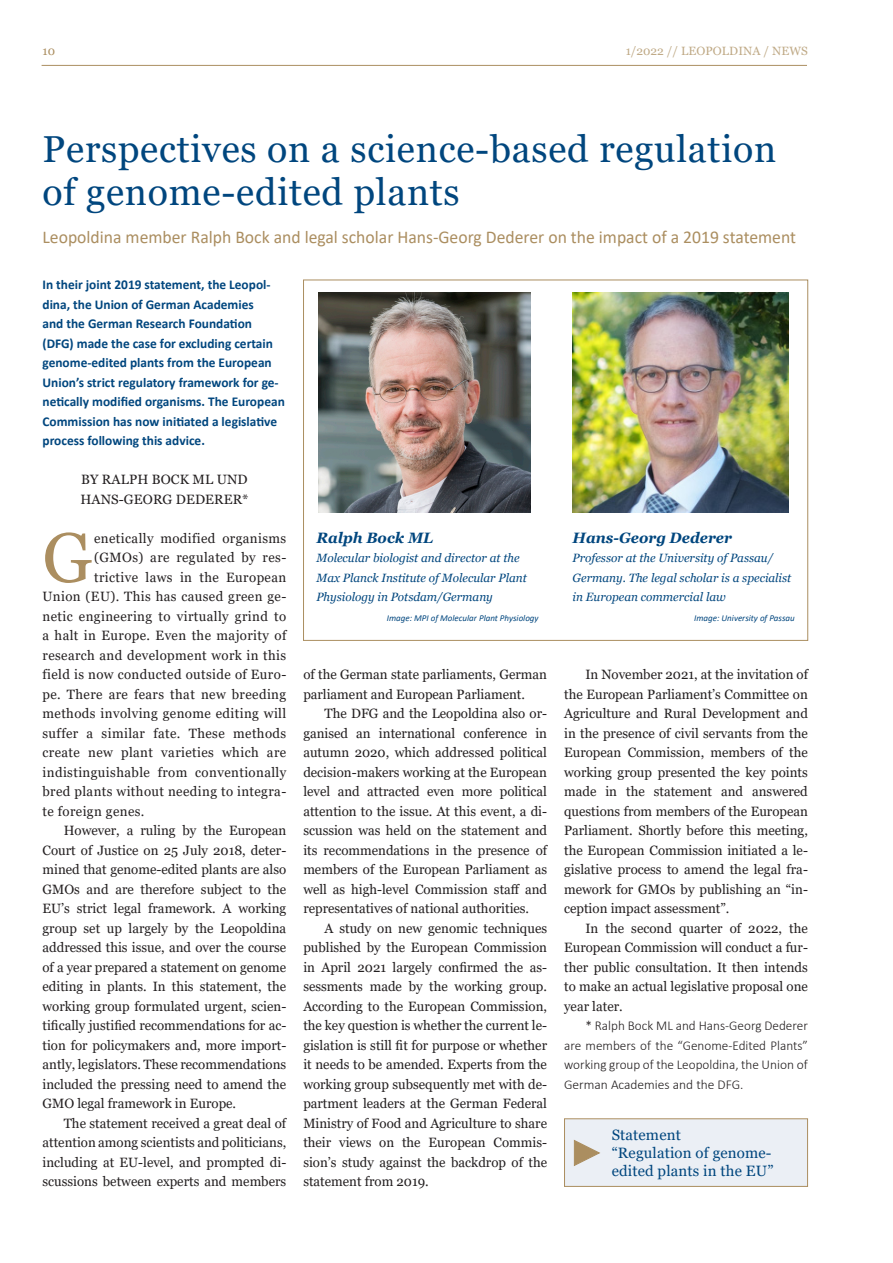
<style>
.page{position:relative;width:893px;height:1263px;background:#fff}
.page>*{position:absolute;margin:0;border:0;box-sizing:border-box;transform-origin:0 0}
.t1{font:69.75px "Georgia";color:#ab8e60}
.Headline_2___mittel{font:37.5px/43.5px "Georgia";letter-spacing:.02em;color:#00467e}
.Subline_2_-_mittel{font:18px "Calibri";color:#ab8e60}
.t2{font:15px/18px "Georgia";letter-spacing:.01em;color:#00467e}
.NEU_Vorspann{font:italic 700 15px "Georgia";color:#00467e}
.Fliesstext{font:13.5px/19.5px "Georgia";letter-spacing:.03em;color:#231f20;text-align:justify}
.t3{font:700 13.5px/19.5px "Calibri";color:#00467e}
.Fliesstext-2{font:300 13.5px/19.5px "Calibri";color:#231f20;text-align:justify}
.Fliesstext-3{font:13.5px/19.5px "Georgia";color:#231f20}
.NEU_Fließtext_1_Absa{font:13.5px/19.5px "Georgia";letter-spacing:.01em;color:#231f20}
.NEU_Vorspann-2{font:italic 12px/19.5px "Georgia";color:#00467e}
.t4{font:12px "Georgia";letter-spacing:.01em;color:#c0aa87}
.t5{font:12px "Georgia";color:#ab8e60}
.NEU_Vorspann-3{font:italic 9px "Calibri";color:#00467e}
</style>
<div class="page">
<hr style="left:42px;top:65px;width:765px;height:1px;background:#ab8e60">
<div style="left:564px;top:1119px;width:243px;height:67px;background:#ebeff5"></div>
<div style="left:564px;top:1118px;width:244px;height:69px;border:1px solid #ab8e60"></div>
<svg style="left:574px;top:1140px;width:26px;height:26px"></svg>
<img style="left:318px;top:292px;width:213px;height:221px">
<img style="left:573px;top:292px;width:216px;height:221px">
<p class="t5" style="left:43px;top:44px;width:14px">10</p>
<p class="t4" style="left:626px;top:44px;width:184px">1/2022 // LEOPOLDINA / NEWS</p>
<p class="Headline_2___mittel" style="left:43px;top:128px;width:735px">Perspectives on a science-based regulation of genome-edited plants</p>
<p class="Subline_2_-_mittel" style="left:43px;top:225px;width:755px">Leopoldina member Ralph Bock and legal scholar Hans-Georg Dederer on the impact of a 2019 statement</p>
<p class="t3" style="left:43px;top:275px;width:244px">In their joint 2019 statement, the Leopol&shy;dina, the Union of German Academies<br>and the German Research Foundation (DFG) made the case for excluding certain genome-edited plants from the European Union’s strict regulatory framework for ge&shy;netically modified organisms. The European Commission has now initiated a legislative process following this advice.</p>
<p class="NEU_Fließtext_1_Absa" style="left:80px;top:470px;width:170px">BY RALPH BOCK ML UND<br>HANS-GEORG DEDERER*</p>
<p class="t1" style="left:43px;top:516px;width:51px">G</p>
<p class="Fliesstext" style="left:94px;top:529px;width:194px">enetically modified organisms</p>
<p class="NEU_Vorspann" style="left:316px;top:528px;width:118px">Ralph Bock ML</p>
<p class="NEU_Vorspann-2" style="left:316px;top:548px;width:212px">Molecular biologist and director at the<br>Max Planck Institute of Molecular Plant<br>Physiology in Potsdam/Germany</p>
<p class="NEU_Vorspann-3" style="left:387px;top:612px;width:153px">Image: MPI of Molecular Plant Physiology</p>
<p class="NEU_Vorspann" style="left:573px;top:528px;width:161px">Hans-Georg Dederer</p>
<p class="NEU_Vorspann-2" style="left:573px;top:548px;width:220px">Professor at the University of Passau/<br>Germany. The legal scholar is a specialist in European commercial law</p>
<p class="NEU_Vorspann-3" style="left:694px;top:612px;width:102px">Image: University of Passau</p>
<p class="Fliesstext" style="left:94px;top:548px;width:194px">(GMOs) are regulated by res-</p>
<p class="Fliesstext" style="left:94px;top:568px;width:194px">trictive laws in the European</p>
<p class="Fliesstext" style="left:43px;top:587px;width:245px">Union (EU). This has caused green ge-</p>
<p class="Fliesstext" style="left:43px;top:607px;width:245px">netic engineering to virtually grind to</p>
<p class="Fliesstext" style="left:43px;top:626px;width:245px">a halt in Europe. Even the majority of</p>
<p class="Fliesstext" style="left:43px;top:646px;width:245px">research and development work in this</p>
<p class="Fliesstext" style="left:43px;top:665px;width:245px">field is now conducted outside of Euro-</p>
<p class="Fliesstext" style="left:43px;top:685px;width:245px">pe. There are fears that new breeding</p>
<p class="Fliesstext" style="left:43px;top:704px;width:245px">methods involving genome editing will</p>
<p class="Fliesstext" style="left:43px;top:724px;width:245px">suffer a similar fate. These methods</p>
<p class="Fliesstext" style="left:43px;top:743px;width:245px">create new plant varieties which are</p>
<p class="Fliesstext" style="left:43px;top:763px;width:245px">indistinguishable from conventionally</p>
<p class="Fliesstext" style="left:43px;top:782px;width:245px">bred plants without needing to integra-</p>
<p class="Fliesstext" style="left:43px;top:802px;width:103px">te foreign genes.</p>
<p class="Fliesstext" style="left:43px;top:821px;width:245px;text-indent:21px">However, a ruling by the European Court of Justice on 25 July 2018, deter&shy;mined that genome-edited plants are also GMOs and are therefore subject to the EU’s strict legal framework. A working group set up largely by the Leopoldina addressed this issue, and over the course of a year prepared a statement on genome editing in plants. In this statement, the working group formulated urgent, scien&shy;tifically justified recommendations for ac&shy;tion for policymakers and, more import&shy;antly, legislators. These recommendations included the pressing need to amend the GMO legal framework in Europe.</p>
<p class="Fliesstext" style="left:43px;top:1114px;width:245px;text-indent:21px">The statement received a great deal of attention among scientists and politicians, including at EU-level, and prompted di&shy;scussions between experts and members</p>
<p class="Fliesstext-3" style="left:303px;top:665px;width:245px">of the German state parliaments, German parliament and European Parliament.</p>
<p class="Fliesstext" style="left:303px;top:704px;width:245px;text-indent:21px">The DFG and the Leopoldina also or&shy;ganised an international conference in autumn 2020, which addressed political decision-makers working at the European level and attracted even more political attention to the issue. At this event, a di&shy;scussion was held on the statement and its recommendations in the presence of members of the European Parliament as well as high-level Commission staff and representatives of national authorities.</p>
<p class="Fliesstext" style="left:303px;top:919px;width:245px;text-indent:21px">A study on new genomic techniques published by the European Commission in April 2021 largely confirmed the as&shy;sessments made by the working group.<br>According to the European Commission, the key question is whether the current le&shy;gislation is still fit for purpose or whether it needs to be amended. Experts from the working group subsequently met with de&shy;partment leaders at the German Federal Ministry of Food and Agriculture to share their views on the European Commis&shy;sion’s study against the backdrop of the statement from 2019.</p>
<p class="Fliesstext" style="left:564px;top:665px;width:245px;text-indent:21px">In November 2021, at the invitation of the European Parliament’s Committee on Agriculture and Rural Development and in the presence of civil servants from the European Commission, members of the working group presented the key points made in the statement and answered questions from members of the European Parliament. Shortly before this meeting, the European Commission initiated a le&shy;gislative process to amend the legal fra&shy;mework for GMOs by publishing an “in&shy;ception impact assessment”.</p>
<p class="Fliesstext" style="left:564px;top:919px;width:245px;text-indent:21px">In the second quarter of 2022, the European Commission will conduct a fur&shy;ther public consultation. It then intends to make an actual legislative proposal one year later.</p>
<p class="Fliesstext-2" style="left:564px;top:1016px;width:245px;text-indent:21px">* Ralph Bock ML and Hans-Georg Dederer are members of the “Genome-Edited Plants” working group of the Leopoldina, the Union of German Academies and the DFG.</p>
<p class="t2" style="left:612px;top:1126px;width:163px">Statement<br>“Regulation of genome&shy;edited plants in the EU”</p>
</div>
